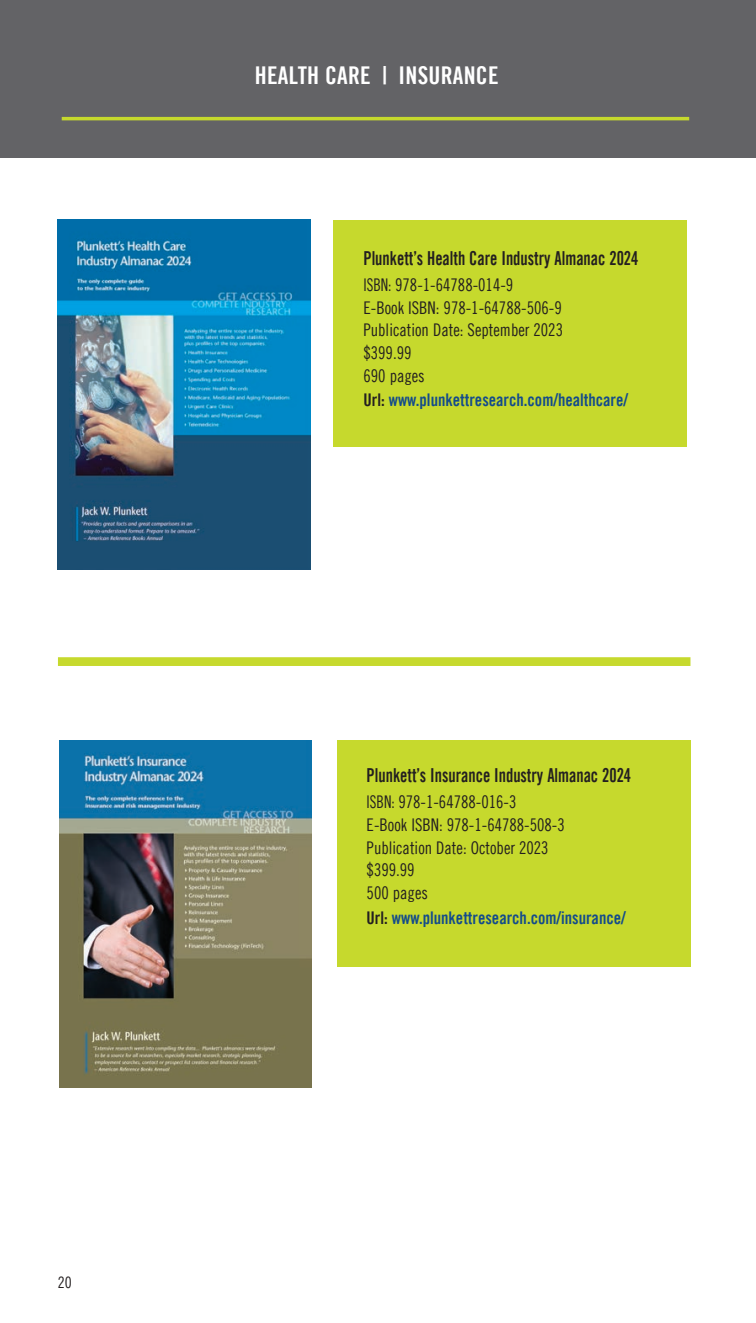
<style>
.page{position:relative;width:756px;height:1323px;background:#fff}
.page>*{position:absolute;margin:0;border:0;box-sizing:border-box;transform-origin:0 0}
.Catalog_Header_in_Gr{font:24.5px "Trade Gothic LT Bold Cond Twenty";letter-spacing:.01em;color:#fff}
.t1{font:19.25px "Trade Gothic LT Bold Cond Twenty";color:#231f20;scale:.85 1}
.t2{font:17.5px "Trade Gothic LT Cond Eighteen";color:#231f20;scale:.95 1}
.t3{font:17.5px "Trade Gothic LT Bold Cond Twenty";color:#134b8b;scale:.95 1}
.t4{font:17.5px "Trade Gothic LT Cond Eighteen";color:#231f20;scale:.85 1}
.t5{font:15.75px "Trade Gothic LT Cond Eighteen";color:#231f20}
.s1{color:#231f20}
</style>
<div class="page">
<div style="left:58px;top:657px;width:632px;height:9px;background:#c6d92d"></div>
<div style="left:334px;top:220px;width:353px;height:227px;background:#c6d92d"></div>
<div style="left:338px;top:740px;width:353px;height:226px;background:#c6d92d"></div>
<div style="left:0;top:0;width:756px;height:158px;background:#636366"></div>
<hr style="left:62px;top:117px;width:627px;height:3px;background:#c6d92d">
<img style="left:58px;top:220px;width:252px;height:350px">
<img style="left:59px;top:741px;width:253px;height:346px">
<p class="t5" style="left:58px;top:1273px;width:15px">20</p>
<p class="Catalog_Header_in_Gr" style="left:255px;top:60px;width:245px">HEALTH CARE | INSURANCE</p>
<p class="t1" style="left:364px;top:246px;width:325px">Plunkett’s Health Care Industry Almanac 2024</p>
<p class="t4" style="left:364px;top:274px;width:178px">ISBN: 978-1-64788-014-9</p>
<p class="t2" style="left:364px;top:297px;width:210px">E-Book ISBN: 978-1-64788-506-9</p>
<p class="t2" style="left:364px;top:320px;width:212px">Publication Date: September 2023</p>
<p class="t2" style="left:364px;top:343px;width:52px">$399.99</p>
<p class="t2" style="left:364px;top:365px;width:66px">690 pages</p>
<p class="t3" style="left:364px;top:390px;width:280px"><span class="s1">Url:</span> www.plunkettresearch.com/healthcare/</p>
<p class="t1" style="left:367px;top:763px;width:313px">Plunkett’s Insurance Industry Almanac 2024</p>
<p class="t4" style="left:367px;top:791px;width:178px">ISBN: 978-1-64788-016-3</p>
<p class="t2" style="left:367px;top:814px;width:210px">E-Book ISBN: 978-1-64788-508-3</p>
<p class="t2" style="left:367px;top:837px;width:193px">Publication Date: October 2023</p>
<p class="t2" style="left:367px;top:860px;width:52px">$399.99</p>
<p class="t2" style="left:367px;top:882px;width:66px">500 pages</p>
<p class="t3" style="left:367px;top:907px;width:274px"><span class="s1">Url:</span> www.plunkettresearch.com/insurance/</p>
</div>
